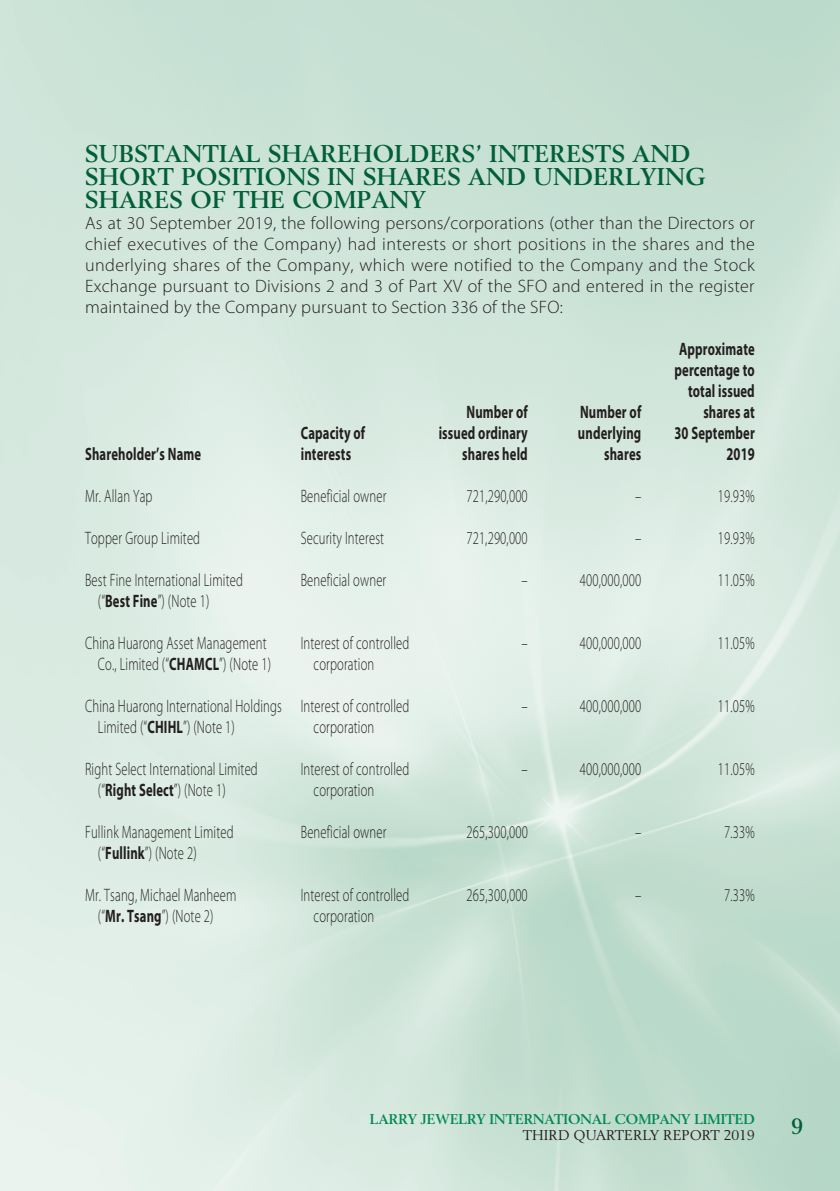
<style>
.page{position:relative;width:840px;height:1191px;background:#fff}
.page>*{position:absolute;margin:0;border:0;box-sizing:border-box;transform-origin:0 0}
.t1{font:700 24px/23px "Berling LT Std";letter-spacing:.015em;color:#005f36}
.t2{font:700 22px "Berling LT Std";color:#005f36}
.t3{font:300 18px/21px "Myriad Pro";letter-spacing:.015em;color:#231f20;scale:.7 1}
.t4{font:300 18px/21px "Myriad Pro";letter-spacing:.015em;color:#231f20;text-align:justify}
.t5{font:700 18px/21px "Myriad Pro";letter-spacing:.01em;color:#231f20;text-align:right;scale:.7 1}
.t6{font:700 14px "Berling LT Std";color:#008751}
.t7{font:14px "Berling LT Std";color:#231f20}
.s1{font-weight:700}
</style>
<div class="page">
<h1 class="t1" style="left:85px;top:142px;width:621px">SUBSTANTIAL SHAREHOLDERS’ INTERESTS AND<br>SHORT POSITIONS IN SHARES AND UNDERLYING<br>SHARES OF THE COMPANY</h1>
<p class="t4" style="left:85px;top:212px;width:670px">As at 30 September 2019, the following persons/corporations (other than the Directors or chief executives of the Company) had interests or short positions in the shares and the underlying shares of the Company, which were notified to the Company and the Stock Exchange pursuant to Divisions 2 and 3 of Part XV of the SFO and entered in the register maintained by the Company pursuant to Section 336 of the SFO:</p>
<p class="t5" style="left:85px;top:442px;width:167px">Shareholder’s Name</p>
<p class="t5" style="left:300px;top:421px;width:93px;text-align:left">Capacity of interests</p>
<p class="t5" style="left:438px;top:400px;width:129px">Number of issued ordinary shares held</p>
<p class="t5" style="left:577px;top:401px;width:92px">Number of underlying shares</p>
<p class="t5" style="left:674px;top:338px;width:116px">Approximate percentage to total issued shares at<br>30 September<br>2019</p>
<p class="t3" style="left:85px;top:485px;width:98px">Mr. Allan Yap</p>
<p class="t3" style="left:300px;top:485px;width:124px">Beneficial owner</p>
<p class="t3" style="left:466px;top:485px;width:89px">721,290,000</p>
<p class="t3" style="left:634px;top:485px;width:10px">–</p>
<p class="t3" style="left:717px;top:485px;width:54px">19.93%</p>
<p class="t3" style="left:85px;top:527px;width:166px">Topper Group Limited</p>
<p class="t3" style="left:300px;top:527px;width:120px">Security Interest</p>
<p class="t3" style="left:466px;top:527px;width:89px">721,290,000</p>
<p class="t3" style="left:634px;top:527px;width:10px">–</p>
<p class="t3" style="left:717px;top:527px;width:54px">19.93%</p>
<p class="t3" style="left:98px;top:569px;width:208px;text-indent:-13px">Best Fine International Limited (“<span class="s1">Best Fine</span>”) (Note 1)</p>
<p class="t3" style="left:300px;top:569px;width:124px">Beneficial owner</p>
<p class="t3" style="left:521px;top:569px;width:10px">–</p>
<p class="t3" style="left:579px;top:569px;width:89px">400,000,000</p>
<p class="t3" style="left:717px;top:569px;width:54px">11.05%</p>
<p class="t3" style="left:85px;top:632px;width:267px;text-align:right">China Huarong Asset Management<br>Co., Limited (“<span class="s1">CHAMCL</span>”) (Note 1)</p>
<p class="t3" style="left:313px;top:632px;width:138px;text-indent:-13px">Interest of controlled corporation</p>
<p class="t3" style="left:521px;top:632px;width:10px">–</p>
<p class="t3" style="left:579px;top:632px;width:89px">400,000,000</p>
<p class="t3" style="left:717px;top:632px;width:54px">11.05%</p>
<p class="t3" style="left:98px;top:695px;width:264px;text-indent:-13px">China Huarong International Holdings<br>Limited (“<span class="s1">CHIHL</span>”) (Note 1)</p>
<p class="t3" style="left:313px;top:695px;width:138px;text-indent:-13px">Interest of controlled corporation</p>
<p class="t3" style="left:521px;top:695px;width:10px">–</p>
<p class="t3" style="left:579px;top:695px;width:89px">400,000,000</p>
<p class="t3" style="left:717px;top:695px;width:54px">11.05%</p>
<p class="t3" style="left:98px;top:758px;width:230px;text-indent:-13px">Right Select International Limited (“<span class="s1">Right Select</span>”) (Note 1)</p>
<p class="t3" style="left:313px;top:758px;width:138px;text-indent:-13px">Interest of controlled corporation</p>
<p class="t3" style="left:521px;top:758px;width:10px">–</p>
<p class="t3" style="left:579px;top:758px;width:89px">400,000,000</p>
<p class="t3" style="left:717px;top:758px;width:54px">11.05%</p>
<p class="t3" style="left:98px;top:821px;width:195px;text-indent:-13px">Fullink Management Limited (“<span class="s1">Fullink</span>”) (Note 2)</p>
<p class="t3" style="left:300px;top:821px;width:124px">Beneficial owner</p>
<p class="t3" style="left:466px;top:821px;width:89px">265,300,000</p>
<p class="t3" style="left:634px;top:821px;width:10px">–</p>
<p class="t3" style="left:723px;top:821px;width:45px">7.33%</p>
<p class="t3" style="left:85px;top:884px;width:217px;text-align:center">Mr. Tsang, Michael Manheem (“<span class="s1">Mr. Tsang</span>”) (Note 2)</p>
<p class="t3" style="left:313px;top:884px;width:138px;text-indent:-13px">Interest of controlled corporation</p>
<p class="t3" style="left:466px;top:884px;width:89px">265,300,000</p>
<p class="t3" style="left:634px;top:884px;width:10px">–</p>
<p class="t3" style="left:723px;top:884px;width:45px">7.33%</p>
<p class="t6" style="left:369px;top:1110px;width:386px">LARRY JEWELRY INTERNATIONAL COMPANY LIMITED</p>
<p class="t7" style="left:522px;top:1126px;width:233px">THIRD QUARTERLY REPORT 2019</p>
<p class="t2" style="left:790px;top:1113px;width:14px">9</p>
</div>
